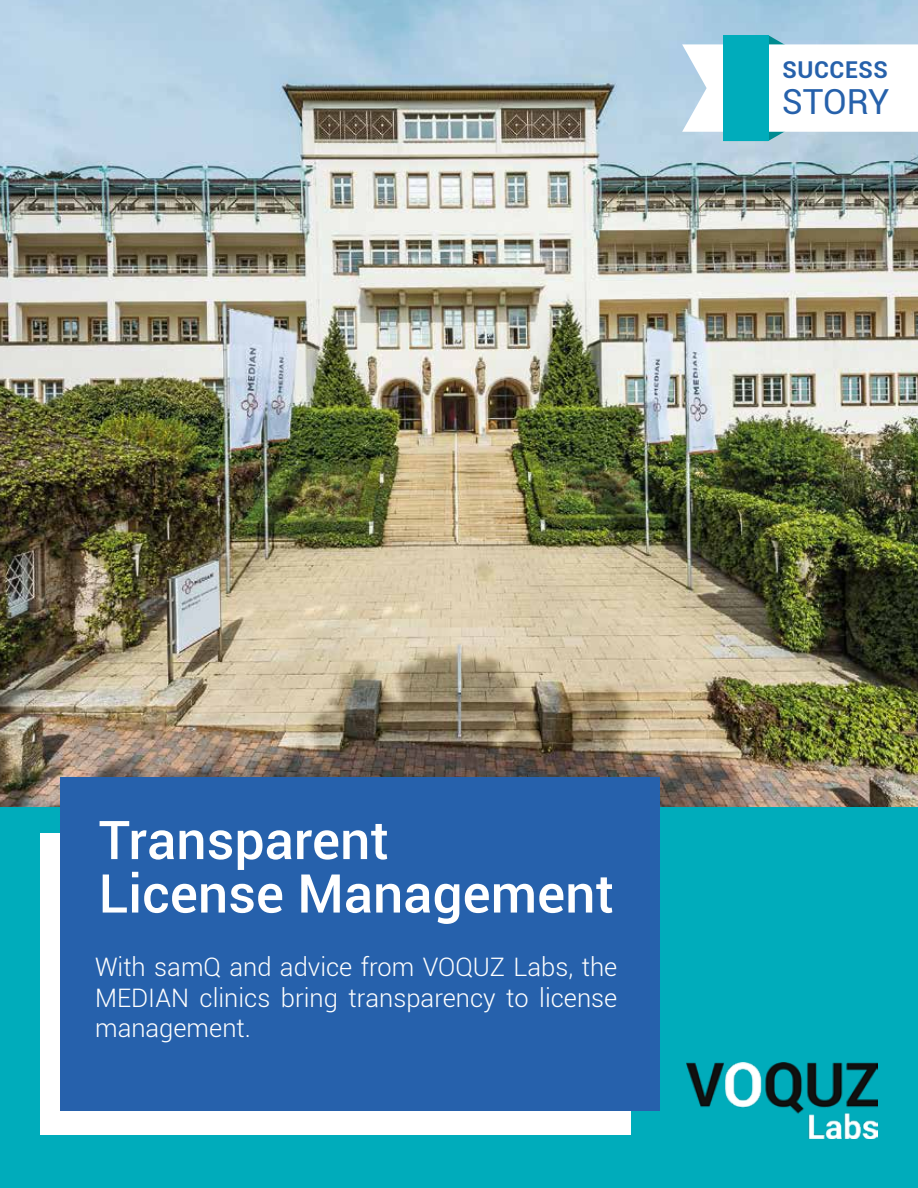
<style>
.page{position:relative;width:918px;height:1188px;background:#fff}
.page>*{position:absolute;margin:0;border:0;box-sizing:border-box;transform-origin:0 0}
.t1{font:500 53.55px/53.4px "Roboto";color:#fff}
.t2{font:34.5px "Roboto";letter-spacing:-.005em;color:#2661ab}
.t3{font:300 25.5px/30.6px "Roboto";color:#fff;text-align:justify}
.t4{font:700 23.25px "Roboto";letter-spacing:.03em;color:#2661ab}
</style>
<div class="page">
<img style="left:0;top:0;width:918px;height:807px">
<div style="left:0;top:807px;width:918px;height:381px;background:#00acbb"></div>
<div style="left:40px;top:833px;width:590px;height:301px;background:#fff"></div>
<div style="left:61px;top:777px;width:599px;height:334px;background:#2661ac"></div>
<img style="left:686px;top:1063px;width:191px;height:75px">
<svg style="left:682px;top:35px;width:236px;height:106px"></svg>
<div style="left:723px;top:35px;width:45px;height:106px;background:#00acbb"></div>
<p class="t4" style="left:783px;top:54px;width:107px">SUCCESS</p>
<h2 class="t2" style="left:782px;top:78px;width:109px">STORY</h2>
<h1 class="t1" style="left:99px;top:811px;width:517px">Transparent<br>License Management</h1>
<p class="t3" style="left:95px;top:951px;width:524px">With samQ and advice from VOQUZ Labs, the MEDIAN clinics bring transparency to license management.</p>
</div>
